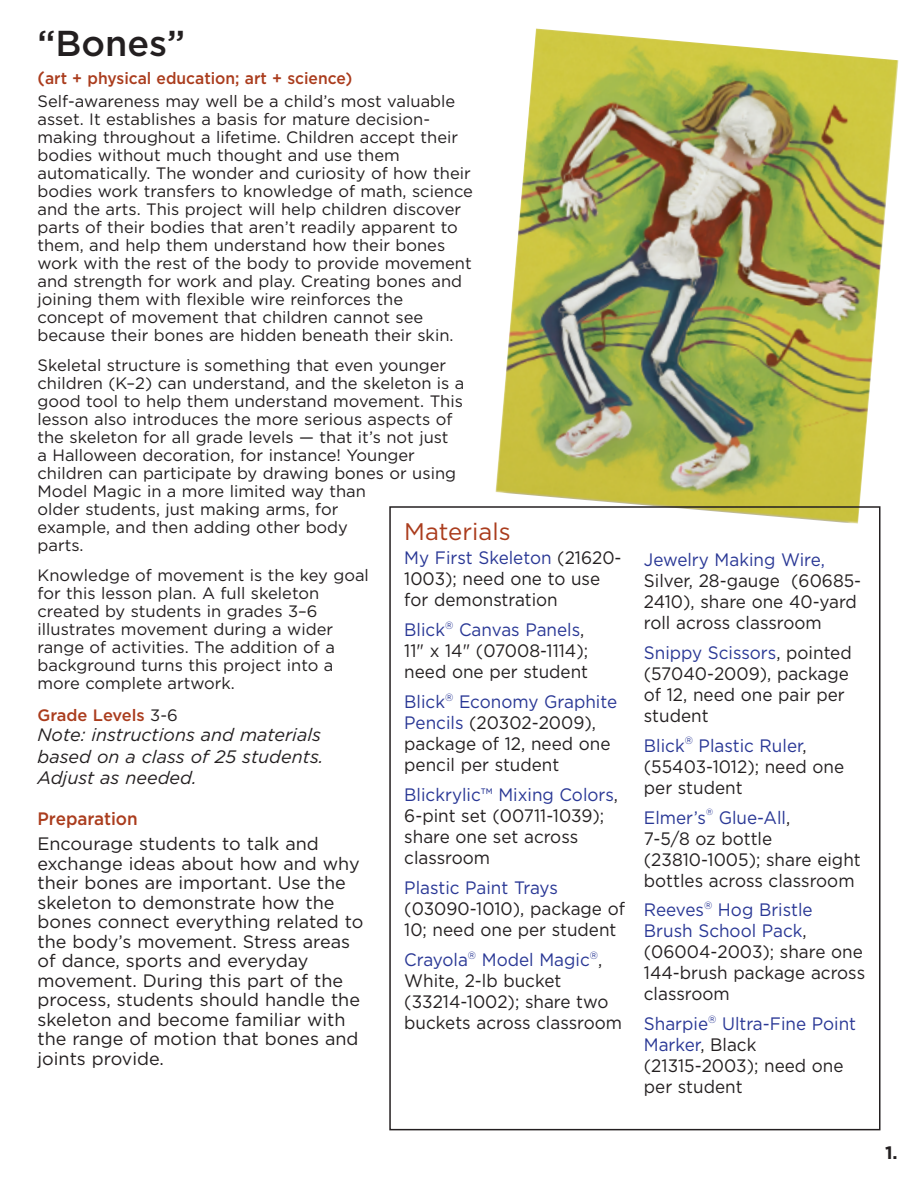
<style>
.page{position:relative;width:918px;height:1188px;background:#fff}
.page>*{position:absolute;margin:0;border:0;box-sizing:border-box;transform-origin:0 0}
.t1{font:500 36px "Gotham";color:#231f20}
.t2{font:24px "Gotham";color:#aa3c1d}
.t3{font:18px/21px "Gotham";color:#231f20;scale:.95 1}
.t4{font:18px/19.5px "Gotham";color:#231f20}
.t5{font:italic 18px/21.6px "Gotham";color:#231f20}
.t6{font:18px "Gotham";color:#293795;scale:.95 1}
.t7{font:500 18px "Gotham";color:#aa3c1d;scale:.95 1}
.t8{font:700 18px "Gotham";color:#231f20}
.t9{font:16.5px/18px "Gotham";color:#231f20}
.t10{font:500 16.5px "Gotham";color:#aa3c1d}
.t11{font:9px "Gotham";color:#293795;scale:.95 1}
.s1{font-weight:500;font-size:18px;color:#aa3c1d}
.s2{font-weight:500;color:#aa3c1d}
.s3{font-weight:400;color:#231f20}
.s4{color:#293795}
</style>
<div class="page">
<img style="left:495px;top:29px;width:404px;height:495px">
<div style="left:389px;top:506px;width:491px;height:624px;border:2px solid #231f20"></div>
<h1 class="t1" style="left:38px;top:22px;width:149px">“Bones”</h1>
<p class="t9" style="left:38px;top:67px;width:419px;line-height:22.5px"><span class="s1">(</span><span class="s2">art + physical education; art + science)<br></span>Self-awareness may well be a child’s most valuable</p>
<p class="t9" style="left:38px;top:110px;width:437px">asset. It establishes a basis for mature decision&shy;making throughout a lifetime. Children accept their bodies without much thought and use them automatically. The wonder and curiosity of how their bodies work transfers to knowledge of math, science and the arts. This project will help children discover parts of their bodies that aren’t readily apparent to them, and help them understand how their bones work with the rest of the body to provide movement and strength for work and play. Creating bones and joining them with flexible wire reinforces the concept of movement that children cannot see because their bones are hidden beneath their skin.</p>
<p class="t9" style="left:38px;top:356px;width:429px">Skeletal structure is something that even younger children (K–2) can understand, and the skeleton is a good tool to help them understand movement. This lesson also introduces the more serious aspects of the skeleton for all grade levels — that it’s not just<br>a Halloween decoration, for instance! Younger children can participate by drawing bones or using Model Magic in a more limited way than<br>older students, just making arms, for<br>example, and then adding other body<br>parts.</p>
<p class="t9" style="left:37px;top:566px;width:333px">Knowledge of movement is the key goal for this lesson plan. A full skeleton created by students in grades 3–6 illustrates movement during a wider range of activities. The addition of a background turns this project into a more complete artwork.</p>
<p class="t10" style="left:38px;top:705px;width:142px">Grade Levels <span class="s3">3-6</span></p>
<p class="t5" style="left:38px;top:724px;width:288px">Note: instructions and materials based on a class of 25 students.<br>Adjust as needed.</p>
<p class="t7" style="left:38px;top:808px;width:107px">Preparation</p>
<p class="t4" style="left:37px;top:835px;width:327px">Encourage students to talk and exchange ideas about how and why their bones are important. Use the skeleton to demonstrate how the bones connect everything related to the body’s movement. Stress areas of dance, sports and everyday movement. During this part of the process, students should handle the skeleton and become familiar with the range of motion that bones and joints provide.</p>
<h2 class="t2" style="left:404px;top:518px;width:108px">Materials</h2>
<p class="t3" style="left:404px;top:548px;width:230px"><span class="s4">My First Skeleton</span> (21620-<br>1003); need one to use for demonstration</p>
<p class="t3" style="left:404px;top:620px;width:195px"><span class="s4">Blick</span><sup>®</sup> <span class="s4">Canvas Panels</span>,<br>11" x 14" (07008-1114); need one per student</p>
<p class="t3" style="left:404px;top:692px;width:226px"><span class="s4">Blick</span><sup>®</sup> <span class="s4">Economy Graphite<br>Pencils</span> (20302-2009), package of 12, need one pencil per student</p>
<p class="t3" style="left:404px;top:785px;width:227px"><span class="s4">Blickrylic™ Mixing Colors</span>,<br>6-pint set (00711-1039); share one set across classroom</p>
<p class="t6" style="left:404px;top:878px;width:163px">Plastic Paint Trays</p>
<p class="t3" style="left:404px;top:899px;width:234px">(03090-1010), package of<br>10; need one per student</p>
<p class="t3" style="left:404px;top:950px;width:231px"><span class="s4">Crayola</span><sup>®</sup> <span class="s4">Model Magic</span><sup>®</sup>,<br>White, 2-lb bucket (33214-1002); share two buckets across classroom</p>
<p class="t6" style="left:644px;top:549px;width:192px">Jewelry Making Wire,</p>
<p class="t3" style="left:644px;top:570px;width:230px">Silver, 28-gauge (60685-<br>2410), share one 40-yard roll across classroom</p>
<p class="t3" style="left:644px;top:642px;width:220px"><span class="s4">Snippy Scissors</span>, pointed (57040-2009), package of 12, need one pair per student</p>
<p class="t3" style="left:644px;top:735px;width:212px"><span class="s4">Blick</span><sup>®</sup> <span class="s4">Plastic Ruler</span>, (55403-1012); need one per student</p>
<p class="t6" style="left:644px;top:807px;width:67px">Elmer’s</p>
<p class="t11" style="left:706px;top:806px;width:9px">®</p>
<p class="t3" style="left:644px;top:807px;width:230px;text-indent:75px"><span class="s4">Glue-All</span>,<br>7-5/8 oz bottle (23810-1005); share eight bottles across classroom</p>
<p class="t3" style="left:644px;top:900px;width:234px"><span class="s4">Reeves</span><sup>®</sup> <span class="s4">Hog Bristle<br>Brush School Pack</span>, (06004-2003); share one<br>144-brush package across classroom</p>
<p class="t3" style="left:644px;top:1014px;width:225px"><span class="s4">Sharpie</span><sup>®</sup> <span class="s4">Ultra-Fine Point<br>Marker</span>, Black (21315-2003); need one per student</p>
<p class="t8" style="left:885px;top:1142px;width:14px">1.</p>
</div>
